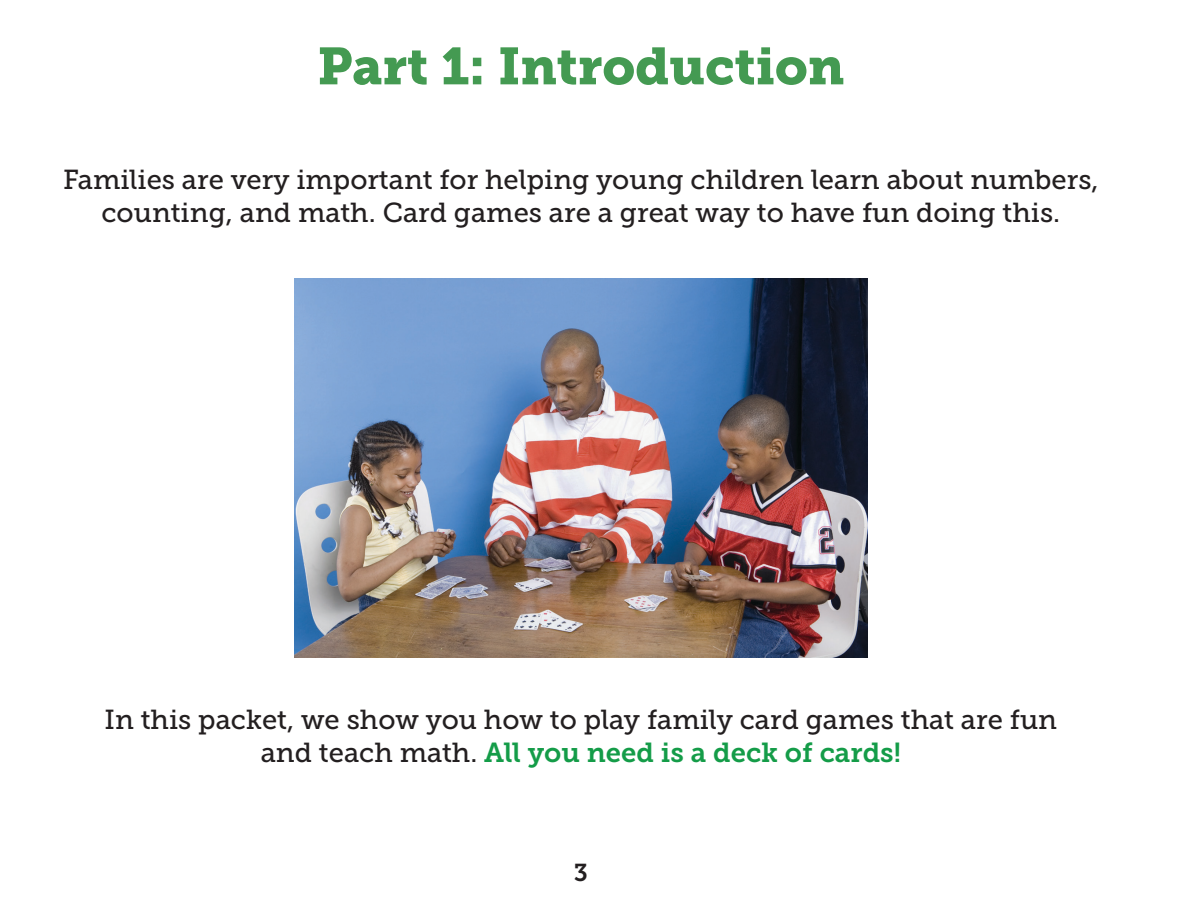
<style>
.page{position:relative;width:1188px;height:918px;background:#fff}
.page>*{position:absolute;margin:0;border:0;box-sizing:border-box;transform-origin:0 0}
.t1{font:51.75px "Museo Slab 900";color:#449a52}
.t2{font:27.45px/32.8px "Museo Slab 500";color:#231f20;text-align:center}
.t3{font:27.45px "Museo Slab 700";color:#149c48}
.t4{font:24.3px "Museo Slab 700";color:#231f20}
.s1{font-family:"Museo Slab 500";color:#231f20}
</style>
<div class="page">
<img style="left:295px;top:278px;width:572px;height:379px">
<h1 class="t1" style="left:317px;top:36px;width:529px">Part 1: Introduction</h1>
<p class="t2" style="left:63px;top:163px;width:1037px">Families are very important for helping young children learn about numbers, counting, and math. Card games are a great way to have fun doing this.</p>
<p class="t2" style="left:105px;top:704px;width:954px">In this packet, we show you how to play family card games that are fun</p>
<p class="t3" style="left:261px;top:737px;width:642px"><span class="s1">and teach math.</span> All you need is a deck of cards!</p>
<p class="t4" style="left:574px;top:859px;width:16px">3</p>
</div>
